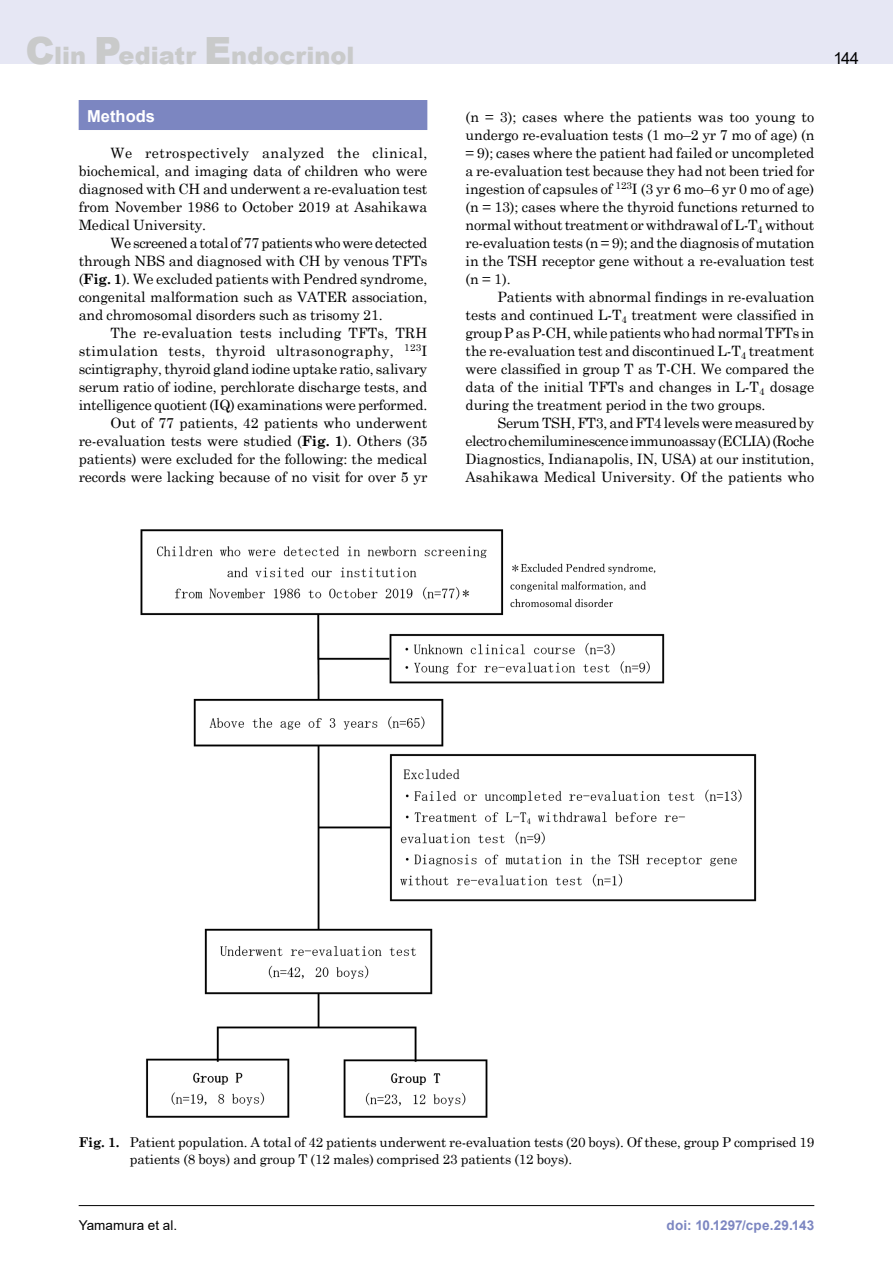
<style>
.page{position:relative;width:893px;height:1263px;background:#fff}
.page>*{position:absolute;margin:0;border:0;box-sizing:border-box;transform-origin:0 0}
.t1{font:900 24px "Arial";color:#c9caca}
.t2{font:700 16.5px "Arial";color:#fff}
.t3{font:16.5px "Arial";color:#000}
.t4{font:14.25px/18px "Century Schoolbook";letter-spacing:-.01em;color:#000;text-align:justify}
.t5{font:13.5px/17.2px "Century Schoolbook";letter-spacing:-.01em;color:#000}
.t6{font:700 13.5px "Arial";letter-spacing:.015em;color:#7c86c1}
.t7{font:13.5px "Arial";letter-spacing:.005em;color:#000}
.s1{font-size:37.5px}
.s2{font-weight:700}
</style>
<div class="page">
<div style="left:0;top:0;width:893px;height:64px;background:#e6e7f4"></div>
<hr style="left:79px;top:1205px;width:735px;height:1px;background:#000">
<div style="left:79px;top:100px;width:348px;height:30px;background:#7c86c1"></div>
<img style="left:140px;top:529px;width:616px;height:589px">
<h1 class="t1" style="left:26px;top:38px;width:330px"><span class="s1">C</span>lin <span class="s1">P</span>ediatr <span class="s1">E</span>ndocrinol</h1>
<p class="t2" style="left:87px;top:104px;width:69px">Methods</p>
<p class="t4" style="left:79px;top:142px;width:350px;text-indent:32px">We retrospectively analyzed the clinical, biochemical, and imaging data of children who were diagnosed with CH and underwent a re-evaluation test from November 1986 to October 2019 at Asahikawa Medical University.</p>
<p class="t4" style="left:79px;top:232px;width:350px;text-indent:32px">We screened a total of 77 patients who were detected through NBS and diagnosed with CH by venous TFTs (<span class="s2">Fig. 1</span>). We excluded patients with Pendred syndrome, congenital malformation such as VATER association, and chromosomal disorders such as trisomy 21.</p>
<p class="t4" style="left:79px;top:322px;width:350px;text-align:right">The re-evaluation tests including TFTs, TRH stimulation tests, thyroid ultrasonography, <sup>123</sup>I scintigraphy, thyroid gland iodine uptake ratio, salivary serum ratio of iodine, perchlorate discharge tests, and intelligence quotient (IQ) examinations were performed.<br>Out of 77 patients, 42 patients who underwent re-evaluation tests were studied (<span class="s2">Fig. 1</span>). Others (35 patients) were excluded for the following: the medical records were lacking because of no visit for over 5 yr</p>
<p class="t4" style="left:466px;top:106px;width:350px">(n = 3); cases where the patients was too young to undergo re-evaluation tests (1 mo–2 yr 7 mo of age) (n = 9); cases where the patient had failed or uncompleted a re-evaluation test because they had not been tried for ingestion of capsules of <sup>123</sup>I (3 yr 6 mo–6 yr 0 mo of age) (n = 13); cases where the thyroid functions returned to normal without treatment or withdrawal of L-T<sub>4</sub> without re-evaluation tests (n = 9); and the diagnosis of mutation in the TSH receptor gene without a re-evaluation test (n = 1).</p>
<p class="t4" style="left:466px;top:286px;width:350px;text-indent:32px">Patients with abnormal findings in re-evaluation tests and continued L-T<sub>4</sub> treatment were classified in group P as P-CH, while patients who had normal TFTs in the re-evaluation test and discontinued L-T<sub>4</sub> treatment were classified in group T as T-CH. We compared the data of the initial TFTs and changes in L-T<sub>4</sub> dosage during the treatment period in the two groups.</p>
<p class="t4" style="left:466px;top:412px;width:350px;text-indent:32px">Serum TSH, FT3, and FT4 levels were measured by electro chemiluminescence immunoassay (ECLIA) (Roche Diagnostics, Indianapolis, IN, USA) at our institution, Asahikawa Medical University. Of the patients who</p>
<p class="t3" style="left:833px;top:47px;width:27px">144</p>
<p class="t5" style="left:130px;top:1132px;width:686px;text-indent:-51px"><span class="s2">Fig. 1.</span> Patient population. A total of 42 patients underwent re-evaluation tests (20 boys). Of these, group P comprised 19 patients (8 boys) and group T (12 males) comprised 23 patients (12 boys).</p>
<p class="t7" style="left:79px;top:1216px;width:100px">Yamamura et al.</p>
<p class="t6" style="left:667px;top:1216px;width:149px">doi: 10.1297/cpe.29.143</p>
</div>
